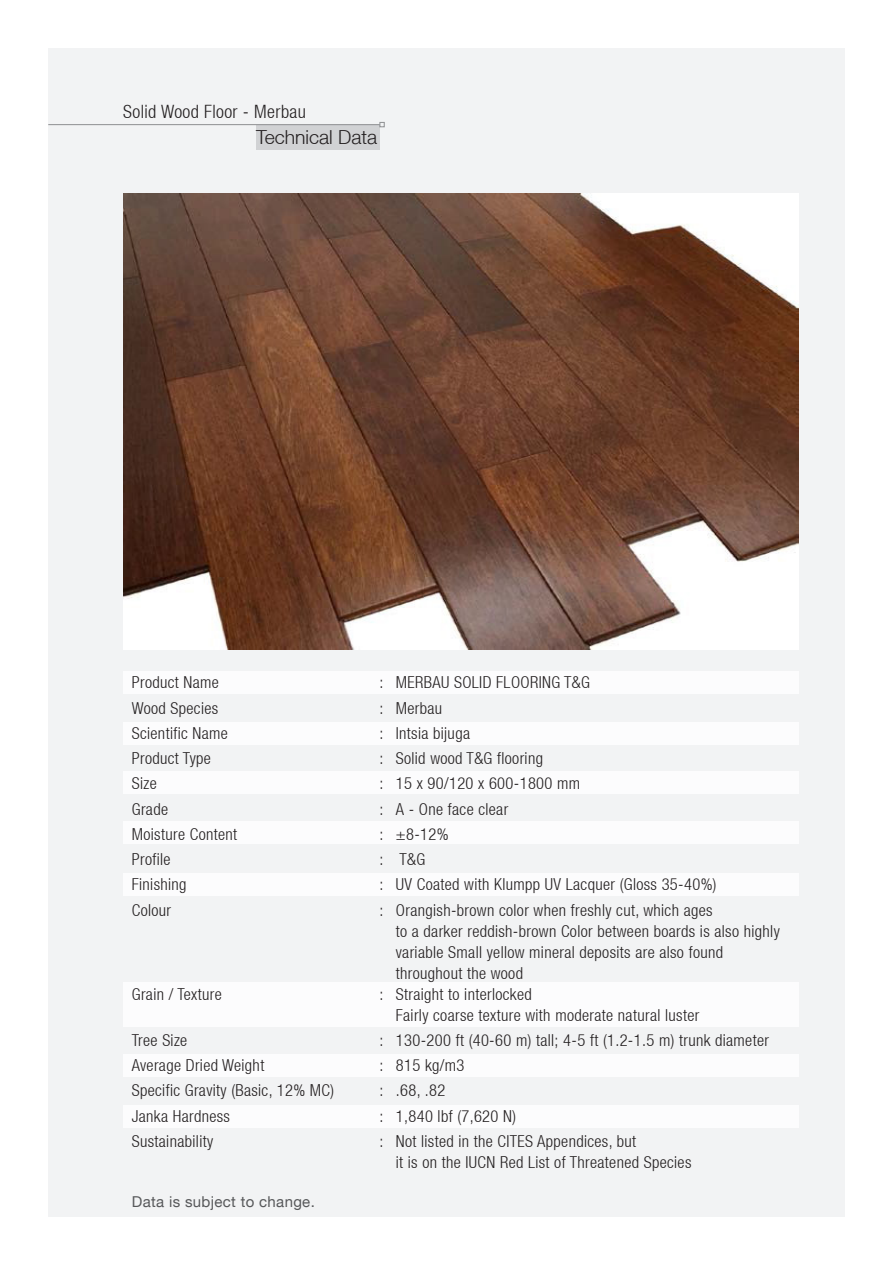
<style>
.page{position:relative;width:893px;height:1263px;background:#fff}
.page>*{position:absolute;margin:0;border:0;box-sizing:border-box;transform-origin:0 0}
.t1{font:300 19.35px "Helvetica Neue LT";color:#231f20}
.t2{font:300 condensed 18.3px "Helvetica Neue LT";letter-spacing:.02em;color:#231f20}
.t3{font:300 condensed 16.5px/21px "Helvetica Neue LT";letter-spacing:.02em;color:#231f20}
.t4{font:15px "Helvetica Neue LT";letter-spacing:.02em;color:#57585a}
</style>
<div class="page">
<div style="left:48px;top:48px;width:797px;height:1169px;background:#f2f3f4"></div>
<div style="left:123px;top:671px;width:675px;height:23px;background:#fff"></div>
<div style="left:123px;top:722px;width:675px;height:23px;background:#fff"></div>
<div style="left:123px;top:771px;width:675px;height:23px;background:#fff"></div>
<div style="left:123px;top:821px;width:675px;height:23px;background:#fff"></div>
<div style="left:123px;top:873px;width:675px;height:23px;background:#fff"></div>
<div style="left:123px;top:1053px;width:675px;height:23px;background:#fff"></div>
<div style="left:123px;top:1105px;width:675px;height:23px;background:#fff"></div>
<div style="left:123px;top:983px;width:675px;height:44px;background:#fff"></div>
<div style="left:256px;top:125px;width:123px;height:24px;background:#d1d2d4"></div>
<hr style="left:48px;top:124px;width:332px;height:1px;background:#6c6d70">
<svg style="left:379px;top:122px;width:6px;height:5px"></svg>
<img style="left:123px;top:193px;width:675px;height:456px">
<p class="t2" style="left:123px;top:101px;width:184px">Solid Wood Floor - Merbau</p>
<p class="t1" style="left:256px;top:125px;width:122px">Technical Data</p>
<p class="t3" style="left:132px;top:672px;width:89px">Product Name</p>
<p class="t3" style="left:379px;top:672px;width:212px">: MERBAU SOLID FLOORING T&amp;G</p>
<p class="t3" style="left:132px;top:697px;width:88px">Wood Species</p>
<p class="t3" style="left:379px;top:697px;width:64px">: Merbau</p>
<p class="t3" style="left:132px;top:722px;width:98px">Scientific Name</p>
<p class="t3" style="left:379px;top:722px;width:92px">: Intsia bijuga</p>
<p class="t3" style="left:132px;top:747px;width:81px">Product Type</p>
<p class="t3" style="left:379px;top:747px;width:165px">: Solid wood T&amp;G flooring</p>
<p class="t3" style="left:132px;top:773px;width:26px">Size</p>
<p class="t3" style="left:379px;top:773px;width:202px">: 15 x 90/120 x 600-1800 mm</p>
<p class="t3" style="left:132px;top:798px;width:38px">Grade</p>
<p class="t3" style="left:379px;top:798px;width:130px">: A - One face clear</p>
<p class="t3" style="left:132px;top:823px;width:107px">Moisture Content</p>
<p class="t3" style="left:379px;top:823px;width:71px">: ±8-12%</p>
<p class="t3" style="left:132px;top:848px;width:40px">Profile</p>
<p class="t3" style="left:379px;top:848px;width:47px">: T&amp;G</p>
<p class="t3" style="left:132px;top:874px;width:56px">Finishing</p>
<p class="t3" style="left:379px;top:874px;width:339px">: UV Coated with Klumpp UV Lacquer (Gloss 35-40%)</p>
<p class="t3" style="left:132px;top:899px;width:41px">Colour</p>
<p class="t3" style="left:379px;top:899px;width:335px">: Orangish-brown color when freshly cut, which ages</p>
<p class="t3" style="left:396px;top:920px;width:385px">to a darker reddish-brown Color between boards is also highly variable Small yellow mineral deposits are also found</p>
<p class="t3" style="left:396px;top:962px;width:129px">throughout the wood</p>
<p class="t3" style="left:132px;top:983px;width:91px">Grain / Texture</p>
<p class="t3" style="left:379px;top:983px;width:154px">: Straight to interlocked</p>
<p class="t3" style="left:396px;top:1004px;width:305px">Fairly coarse texture with moderate natural luster</p>
<p class="t3" style="left:132px;top:1029px;width:57px">Tree Size</p>
<p class="t3" style="left:379px;top:1029px;width:391px">: 130-200 ft (40-60 m) tall; 4-5 ft (1.2-1.5 m) trunk diameter</p>
<p class="t3" style="left:132px;top:1054px;width:134px">Average Dried Weight</p>
<p class="t3" style="left:379px;top:1054px;width:86px">: 815 kg/m3</p>
<p class="t3" style="left:132px;top:1080px;width:204px">Specific Gravity (Basic, 12% MC)</p>
<p class="t3" style="left:379px;top:1080px;width:67px">: .68, .82</p>
<p class="t3" style="left:132px;top:1105px;width:100px">Janka Hardness</p>
<p class="t3" style="left:379px;top:1105px;width:138px">: 1,840 lbf (7,620 N)</p>
<p class="t3" style="left:132px;top:1130px;width:83px">Sustainability</p>
<p class="t3" style="left:379px;top:1130px;width:258px">: Not listed in the CITES Appendices, but</p>
<p class="t3" style="left:396px;top:1151px;width:297px">it is on the IUCN Red List of Threatened Species</p>
<p class="t4" style="left:132px;top:1192px;width:185px">Data is subject to change.</p>
</div>
